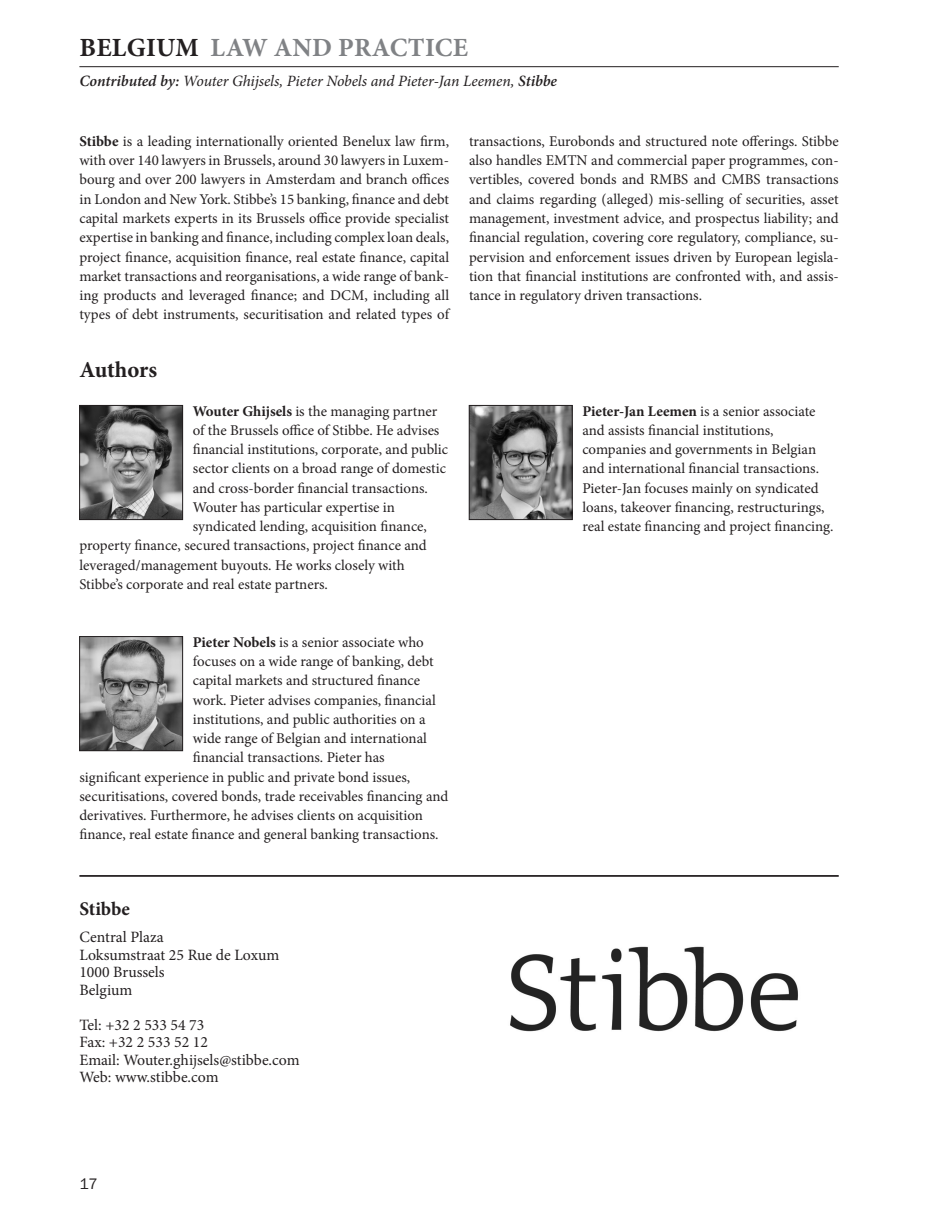
<style>
.page{position:relative;width:938px;height:1221px;background:#fff}
.page>*{position:absolute;margin:0;border:0;box-sizing:border-box;transform-origin:0 0}
.t1{font:700 26.25px "Minion Pro";letter-spacing:.01em;color:#808285}
.Authors{font:700 22.75px "Minion Pro";letter-spacing:-.005em;color:#231f20}
.Business_card_head{font:700 19.25px "Minion Pro";letter-spacing:-.005em;color:#231f20}
.Business_card_body{font:15.75px "Minion Pro";color:#231f20}
.t2{font:italic 15.75px "Minion Pro";letter-spacing:-.005em;color:#231f20}
.t3{font:15.75px "Franklin Gothic URW Boo";color:#231f20}
.Author_paragraph{font:14.88px/19.2px "Minion Pro";color:#231f20}
.Firm_paragraph{font:14.88px/19.2px "Minion Pro";color:#231f20;text-align:justify}
.s1{color:#231f20}
.s2{font-weight:600}
.s3{font-weight:700}
</style>
<div class="page">
<hr style="left:79px;top:66px;width:759px;height:1px;background:#231f20">
<img style="left:81px;top:407px;width:100px;height:111px">
<div style="left:79px;top:405px;width:104px;height:115px;border:1px solid #231f20"></div>
<img style="left:81px;top:638px;width:100px;height:111px">
<div style="left:79px;top:636px;width:104px;height:115px;border:1px solid #231f20"></div>
<img style="left:471px;top:407px;width:99px;height:111px">
<div style="left:469px;top:405px;width:103px;height:115px;border:1px solid #231f20"></div>
<hr style="left:79px;top:875px;width:759px;height:1px;background:#231f20">
<img style="left:510px;top:946px;width:288px;height:86px">
<h1 class="t1" style="left:80px;top:29px;width:310px"><span class="s1">BELGIUM</span> Law and Practice</h1>
<p class="t2" style="left:79px;top:70px;width:479px"><span class="s2">Contributed by:</span> Wouter Ghijsels, Pieter Nobels and Pieter-Jan Leemen, <span class="s2">Stibbe</span></p>
<p class="Firm_paragraph" style="left:79px;top:132px;width:371px"><span class="s3">Stibbe</span> is a leading internationally oriented Benelux law firm, with over 140 lawyers in Brussels, around 30 lawyers in Luxem&shy;bourg and over 200 lawyers in Amsterdam and branch offices in London and New York. Stibbe’s 15 banking, finance and debt capital markets experts in its Brussels office provide specialist expertise in banking and finance, including complex loan deals, project finance, acquisition finance, real estate finance, capital market transactions and reorganisations, a wide range of bank&shy;ing products and leveraged finance; and DCM, including all types of debt instruments, securitisation and related types of</p>
<p class="Firm_paragraph" style="left:469px;top:132px;width:371px">transactions, Eurobonds and structured note offerings. Stibbe also handles EMTN and commercial paper programmes, con&shy;vertibles, covered bonds and RMBS and CMBS transactions and claims regarding (alleged) mis-selling of securities, asset management, investment advice, and prospectus liability; and financial regulation, covering core regulatory, compliance, su&shy;pervision and enforcement issues driven by European legisla&shy;tion that financial institutions are confronted with, and assis&shy;tance in regulatory driven transactions.</p>
<p class="Authors" style="left:79px;top:354px;width:79px">Authors</p>
<p class="Author_paragraph" style="left:193px;top:401px;width:246px"><span class="s3">Wouter Ghijsels</span> is the managing partner</p>
<p class="Author_paragraph" style="left:193px;top:420px;width:248px">of the Brussels office of Stibbe. He advises</p>
<p class="Author_paragraph" style="left:193px;top:440px;width:257px">financial institutions, corporate, and public</p>
<p class="Author_paragraph" style="left:193px;top:459px;width:255px">sector clients on a broad range of domestic</p>
<p class="Author_paragraph" style="left:193px;top:478px;width:237px">and cross-border financial transactions.</p>
<p class="Author_paragraph" style="left:193px;top:497px;width:204px">Wouter has particular expertise in</p>
<p class="Author_paragraph" style="left:193px;top:517px;width:236px">syndicated lending, acquisition finance,</p>
<p class="Author_paragraph" style="left:79px;top:536px;width:349px">property finance, secured transactions, project finance and</p>
<p class="Author_paragraph" style="left:79px;top:555px;width:327px">leveraged/management buyouts. He works closely with</p>
<p class="Author_paragraph" style="left:79px;top:574px;width:250px">Stibbe’s corporate and real estate partners.</p>
<p class="Author_paragraph" style="left:582px;top:401px;width:253px"><span class="s3">Pieter-Jan Leemen</span> is a senior associate and assists financial institutions, companies and governments in Belgian and international financial transactions.<br>Pieter-Jan focuses mainly on syndicated loans, takeover financing, restructurings, real estate financing and project financing.</p>
<p class="Author_paragraph" style="left:193px;top:632px;width:232px"><span class="s3">Pieter Nobels</span> is a senior associate who</p>
<p class="Author_paragraph" style="left:193px;top:651px;width:242px">focuses on a wide range of banking, debt</p>
<p class="Author_paragraph" style="left:193px;top:671px;width:229px">capital markets and structured finance</p>
<p class="Author_paragraph" style="left:193px;top:690px;width:244px">work. Pieter advises companies, financial</p>
<p class="Author_paragraph" style="left:193px;top:709px;width:234px">institutions, and public authorities on a</p>
<p class="Author_paragraph" style="left:193px;top:728px;width:236px">wide range of Belgian and international</p>
<p class="Author_paragraph" style="left:193px;top:748px;width:193px">financial transactions. Pieter has</p>
<p class="Author_paragraph" style="left:79px;top:767px;width:332px">significant experience in public and private bond issues,</p>
<p class="Author_paragraph" style="left:79px;top:786px;width:370px">securitisations, covered bonds, trade receivables financing and</p>
<p class="Author_paragraph" style="left:79px;top:805px;width:345px">derivatives. Furthermore, he advises clients on acquisition</p>
<p class="Author_paragraph" style="left:79px;top:825px;width:360px">finance, real estate finance and general banking transactions.</p>
<p class="Business_card_head" style="left:79px;top:895px;width:52px">Stibbe</p>
<p class="Business_card_body" style="left:79px;top:926px;width:86px">Central Plaza</p>
<p class="Business_card_body" style="left:79px;top:944px;width:201px">Loksumstraat 25 Rue de Loxum</p>
<p class="Business_card_body" style="left:79px;top:961px;width:87px">1000 Brussels</p>
<p class="Business_card_body" style="left:79px;top:979px;width:54px">Belgium</p>
<p class="Business_card_body" style="left:79px;top:1014px;width:126px">Tel: +32 2 533 54 73</p>
<p class="Business_card_body" style="left:79px;top:1031px;width:130px">Fax: +32 2 533 52 12</p>
<p class="Business_card_body" style="left:79px;top:1049px;width:222px">Email: Wouter.ghijsels@stibbe.com</p>
<p class="Business_card_body" style="left:79px;top:1066px;width:141px">Web: www.stibbe.com</p>
<p class="t3" style="left:79px;top:1174px;width:20px">17</p>
</div>
